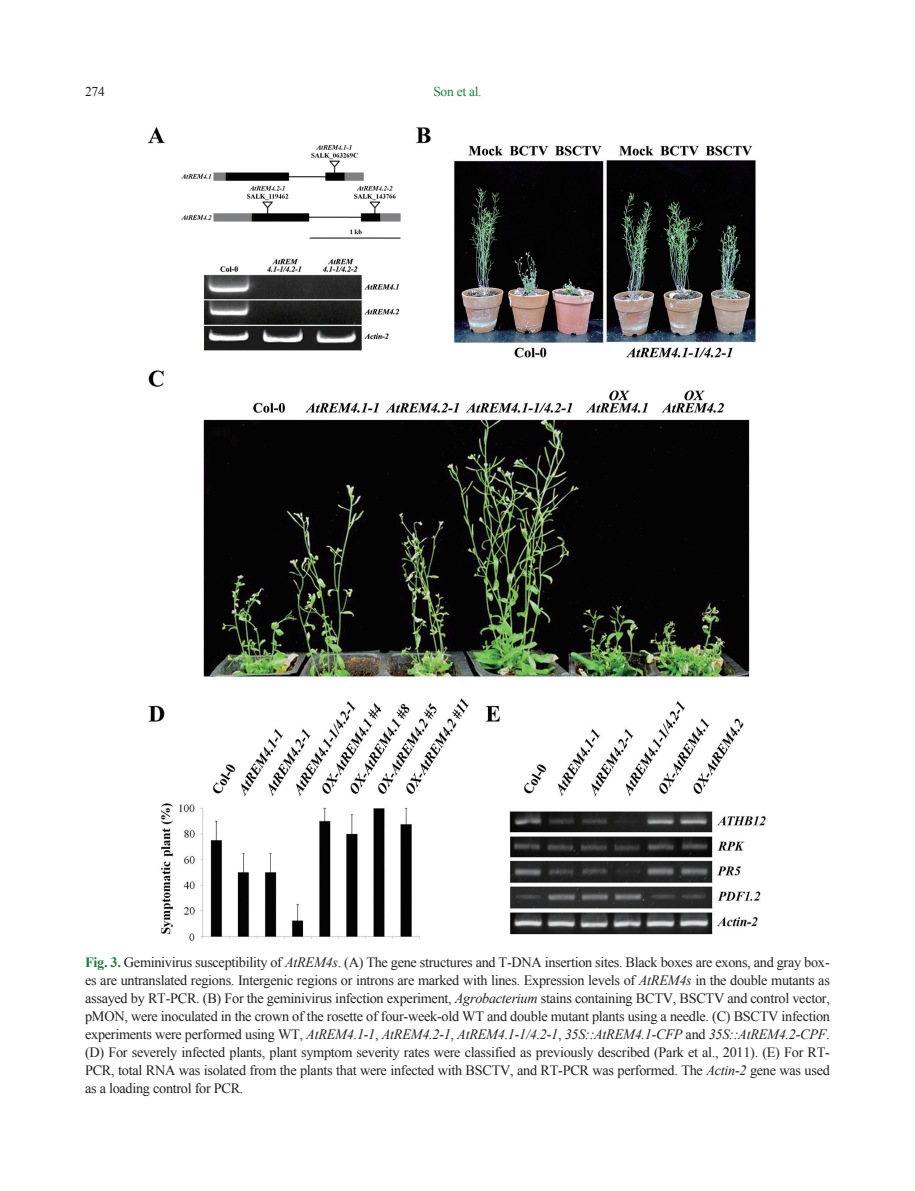
<style>
.page{position:relative;width:915px;height:1191px;background:#fff}
.page>*{position:absolute;margin:0;border:0;box-sizing:border-box;transform-origin:0 0}
.그림표설명{font:14.25px/18px "Times New Roman";letter-spacing:-.02em;color:#231f20;text-align:justify}
.t1{font:13.5px "Times New Roman";letter-spacing:-.02em;color:#1c8039}
.t2{font:13.5px "Times New Roman";color:#231f20}
.s1{font-weight:700;color:#1c8039}
.s2{font-style:italic}
</style>
<div class="page">
<img style="left:149px;top:128px;width:616px;height:813px">
<p class="t2" style="left:85px;top:83px;width:21px">274</p>
<p class="t1" style="left:433px;top:83px;width:50px">Son et al.</p>
<p class="그림표설명" style="left:85px;top:952px;width:746px"><span class="s1">Fig. 3.</span> Geminivirus susceptibility of <span class="s2">AtREM4s</span>. (A) The gene structures and T-DNA insertion sites. Black boxes are exons, and gray box&shy;es are untranslated regions. Intergenic regions or introns are marked with lines. Expression levels of <span class="s2">AtREM4s</span> in the double mutants as assayed by RT-PCR. (B) For the geminivirus infection experiment, <span class="s2">Agrobacterium</span> stains containing BCTV, BSCTV and control vector, pMON, were inoculated in the crown of the rosette of four-week-old WT and double mutant plants using a needle. (C) BSCTV infection experiments were performed using WT, <span class="s2">AtREM4.1-1</span>, <span class="s2">AtREM4.2-1</span>, <span class="s2">AtREM4.1-1/4.2-1</span>, <span class="s2">35S::AtREM4.1-CFP</span> and <span class="s2">35S::AtREM4.2-CPF</span>. (D) For severely infected plants, plant symptom severity rates were classified as previously described (Park et al., 2011). (E) For RT-PCR, total RNA was isolated from the plants that were infected with BSCTV, and RT-PCR was performed. The <span class="s2">Actin-2</span> gene was used as a loading control for PCR.</p>
</div>
